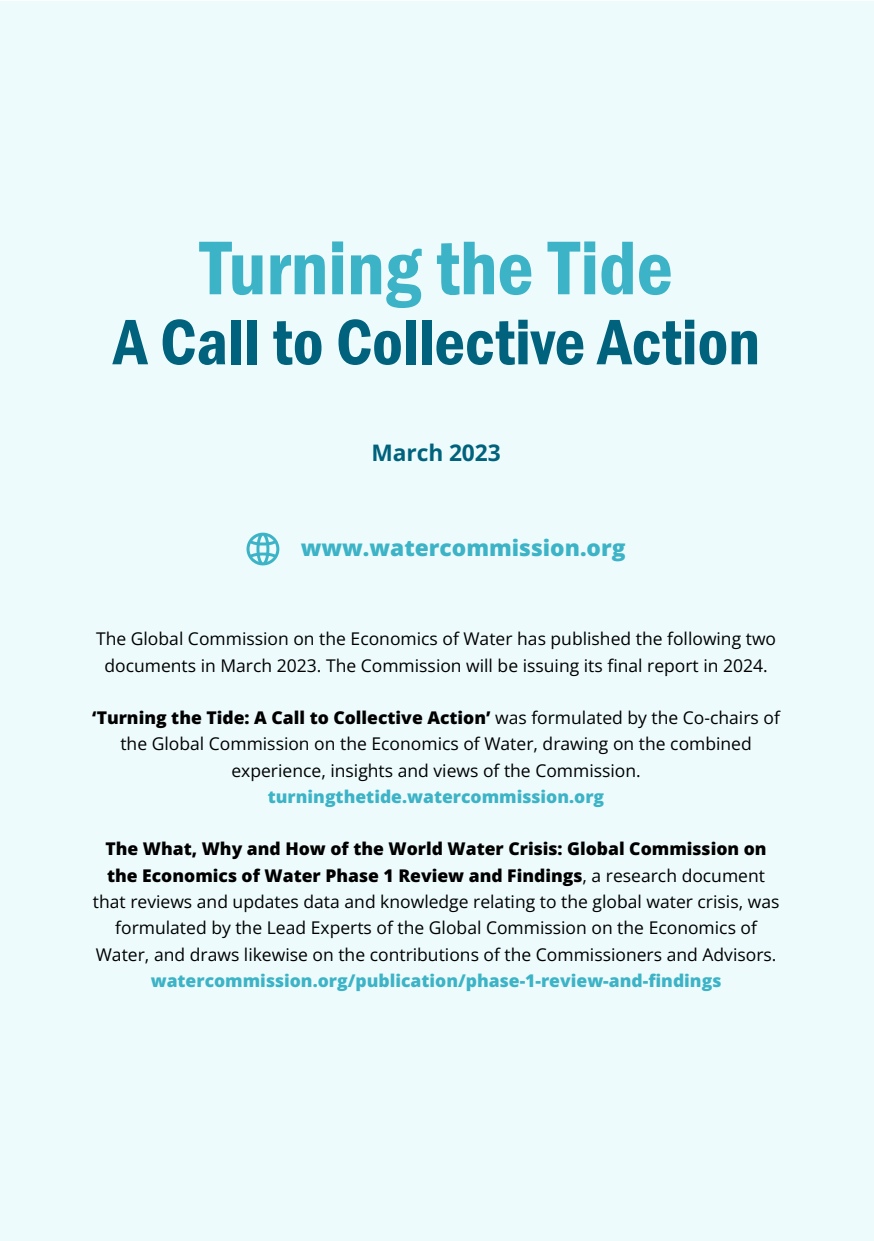
<style>
.page{position:relative;width:874px;height:1241px;background:#fff}
.page>*{position:absolute;margin:0;border:0;box-sizing:border-box;transform-origin:0 0}
.t1{font:600 condensed 78.75px "Franklin Gothic";color:#3cb3c6}
.t2{font:600 condensed 66.5px "Franklin Gothic";color:#00627c}
.t3{font:800 22.75px "Open Sans";color:#3cb3c6}
.t4{font:700 22.75px "Open Sans";letter-spacing:-.005em;color:#00627c}
.t5{font:17.5px/26.2px "Open Sans";color:#000;text-align:center}
.t6{font:800 17.5px "Open Sans";color:#3cb3c6}
.s1{font-weight:800}
</style>
<div class="page">
<div style="left:0;top:1px;width:873px;height:1239px;background:#edfbfc"></div>
<svg style="left:246px;top:532px;width:33px;height:33px"></svg>
<h1 class="t1" style="left:200px;top:215px;width:474px">Turning the Tide</h1>
<h2 class="t2" style="left:113px;top:297px;width:647px">A Call to Collective Action</h2>
<h3 class="t4" style="left:371px;top:437px;width:131px">March 2023</h3>
<h3 class="t3" style="left:300px;top:531px;width:326px">www.watercommission.org</h3>
<p class="t5" style="left:96px;top:625px;width:681px">The Global Commission on the Economics of Water has published the following two documents in March 2023. The Commission will be issuing its final report in 2024.</p>
<p class="t5" style="left:92px;top:704px;width:688px"><span class="s1">‘Turning the Tide: A Call to Collective Action’</span> was formulated by the Co-chairs of the Global Commission on the Economics of Water, drawing on the combined experience, insights and views of the Commission.</p>
<p class="t6" style="left:268px;top:784px;width:338px">turningthetide.watercommission.org</p>
<p class="t5" style="left:93px;top:835px;width:687px"><span class="s1">The What, Why and How of the World Water Crisis: Global Commission on the Economics of Water Phase 1 Review and Findings</span>, a research document that reviews and updates data and knowledge relating to the global water crisis, was formulated by the Lead Experts of the Global Commission on the Economics of Water, and draws likewise on the contributions of the Commissioners and Advisors.</p>
<p class="t6" style="left:151px;top:968px;width:572px">watercommission.org/publication/phase-1-review-and-findings</p>
</div>
